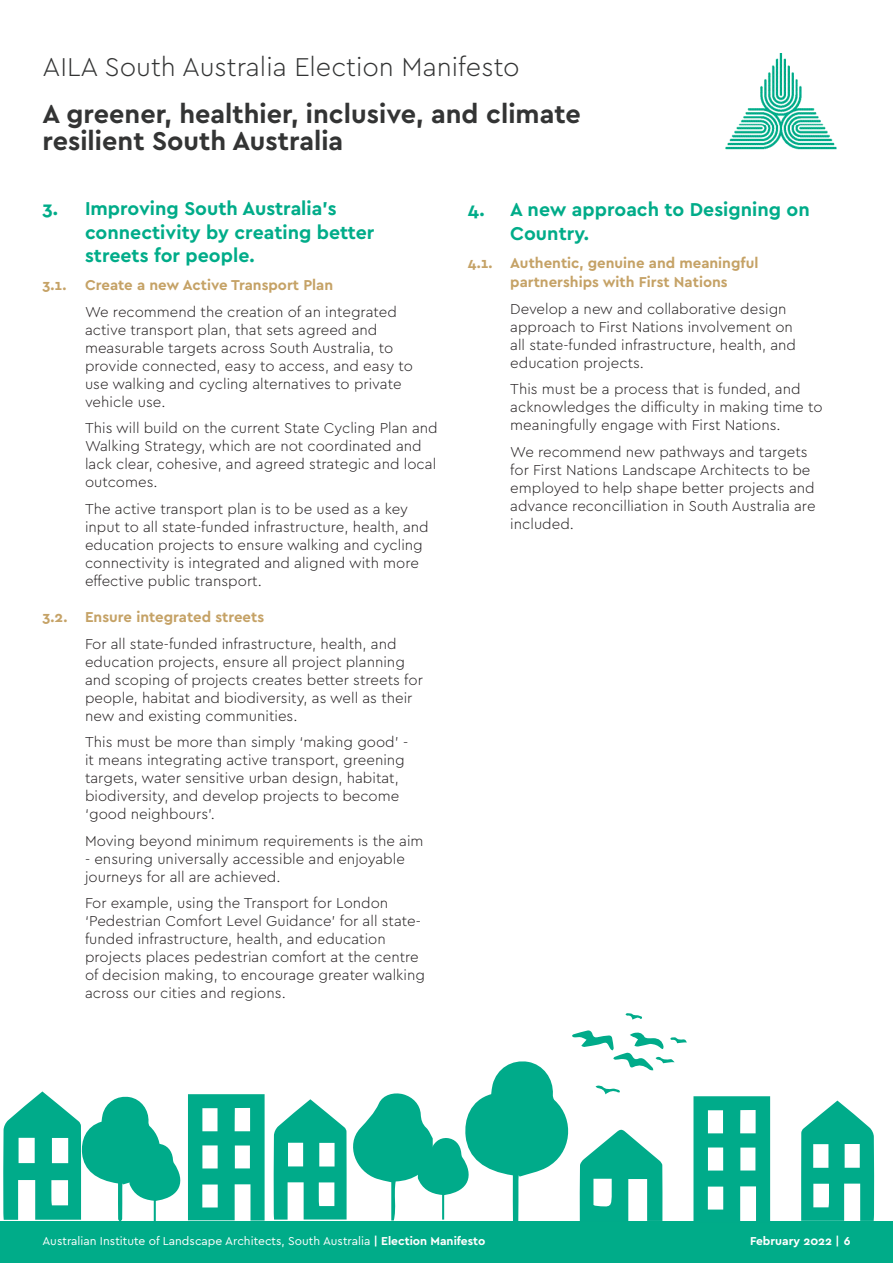
<style>
.page{position:relative;width:893px;height:1263px;background:#fff}
.page>*{position:absolute;margin:0;border:0;box-sizing:border-box;transform-origin:0 0}
.Heading_2{font:700 27px/27px "Cera Pro";color:#333434}
.Heading_2-2{font:300 27px "Cera Pro";color:#333434}
.t1{font:700 19.5px/23.4px "Cera Pro";color:#00ac89}
.BODY{font:300 15px/18px "Cera Pro";color:#231f20}
.t2{font:700 15px/19.5px "Cera Pro";color:#c5a266}
.t3{font:12px "Cera Pro";color:#fff}
.t4{font:700 12px "Cera Pro";color:#fff}
.s1{font-weight:700}
</style>
<div class="page">
<div style="left:0;top:1221px;width:893px;height:42px;background:#00ac89"></div>
<img style="left:725px;top:53px;width:112px;height:97px">
<svg style="left:801px;top:1100px;width:73px;height:121px"></svg>
<svg style="left:693px;top:1096px;width:77px;height:125px"></svg>
<svg style="left:3px;top:1091px;width:262px;height:130px"></svg>
<svg style="left:274px;top:1030px;width:413px;height:191px"></svg>
<svg style="left:625px;top:1013px;width:17px;height:6px"></svg>
<p class="Heading_2-2" style="left:43px;top:49px;width:479px">AILA South Australia Election Manifesto</p>
<p class="Heading_2" style="left:43px;top:99px;width:540px">A greener, healthier, inclusive, and climate resilient South Australia</p>
<p class="t1" style="left:85px;top:196px;width:291px;text-indent:-43px">3. Improving South Australia’s connectivity by creating better streets for people.</p>
<p class="t2" style="left:43px;top:275px;width:292px">3.1. Create a new Active Transport Plan</p>
<p class="BODY" style="left:85px;top:302px;width:330px">We recommend the creation of an integrated active transport plan, that sets agreed and measurable targets across South Australia, to provide connected, easy to access, and easy to use walking and cycling alternatives to private vehicle use.</p>
<p class="BODY" style="left:85px;top:419px;width:354px">This will build on the current State Cycling Plan and Walking Strategy, which are not coordinated and lack clear, cohesive, and agreed strategic and local outcomes.</p>
<p class="BODY" style="left:85px;top:499px;width:345px">The active transport plan is to be used as a key input to all state-funded infrastructure, health, and education projects to ensure walking and cycling connectivity is integrated and aligned with more effective public transport.</p>
<p class="t2" style="left:43px;top:607px;width:223px">3.2. Ensure integrated streets</p>
<p class="BODY" style="left:85px;top:634px;width:339px">For all state-funded infrastructure, health, and education projects, ensure all project planning and scoping of projects creates better streets for people, habitat and biodiversity, as well as their new and existing communities.</p>
<p class="BODY" style="left:85px;top:733px;width:325px">This must be more than simply ‘making good’ - it means integrating active transport, greening targets, water sensitive urban design, habitat, biodiversity, and develop projects to become ‘good neighbours’.</p>
<p class="BODY" style="left:85px;top:831px;width:340px">Moving beyond minimum requirements is the aim</p>
<p class="BODY" style="left:85px;top:849px;width:321px">- ensuring universally accessible and enjoyable journeys for all are achieved.</p>
<p class="BODY" style="left:85px;top:894px;width:341px">For example, using the Transport for London ‘Pedestrian Comfort Level Guidance’ for all state&shy;funded infrastructure, health, and education projects places pedestrian comfort at the centre of decision making, to encourage greater walking across our cities and regions.</p>
<p class="t1" style="left:510px;top:197px;width:301px;text-indent:-43px">4. A new approach to Designing on<br>Country.</p>
<p class="t2" style="left:510px;top:252px;width:250px;text-indent:-43px">4.1. Authentic, genuine and meaningful partnerships with First Nations</p>
<p class="BODY" style="left:510px;top:299px;width:287px">Develop a new and collaborative design approach to First Nations involvement on all state-funded infrastructure, health, and education projects.</p>
<p class="BODY" style="left:510px;top:379px;width:314px">This must be a process that is funded, and acknowledges the difficulty in making time to meaningfully engage with First Nations.</p>
<p class="BODY" style="left:510px;top:442px;width:307px">We recommend new pathways and targets for First Nations Landscape Architects to be employed to help shape better projects and advance reconcilliation in South Australia are included.</p>
<p class="t3" style="left:43px;top:1233px;width:444px">Australian Institute of Landscape Architects, South Australia <span class="s1">| Election Manifesto</span></p>
<p class="t4" style="left:750px;top:1233px;width:102px">February 2022 | 6</p>
</div>
